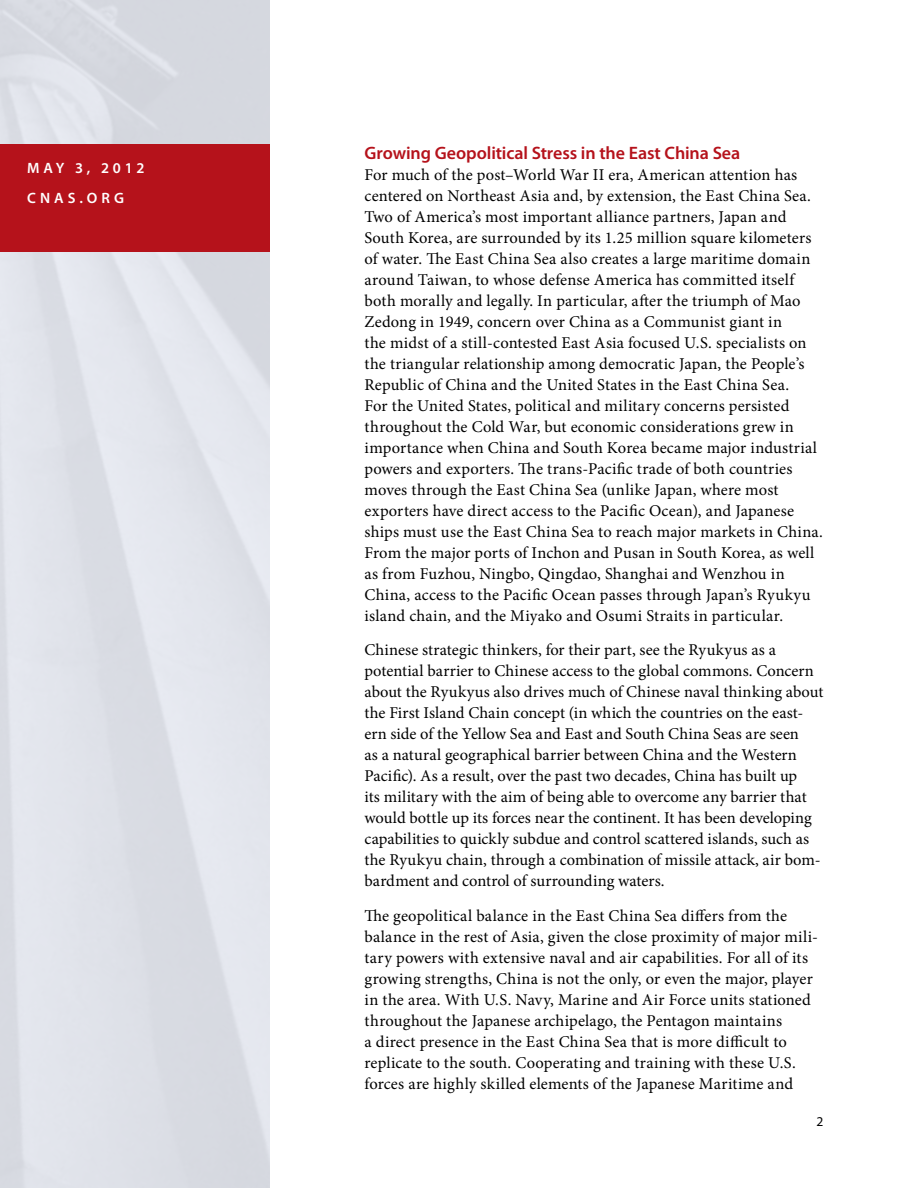
<style>
.page{position:relative;width:918px;height:1188px;background:#fff}
.page>*{position:absolute;margin:0;border:0;box-sizing:border-box;transform-origin:0 0}
.t1{font:600 18px "Myriad Pro";letter-spacing:-.005em;color:#b5121b}
.t2{font:16.5px/21px "Minion Pro";letter-spacing:.01em;color:#000}
.t3{font:600 15px/30px "Myriad Pro";letter-spacing:.27em;color:#fff}
.t4{font:13.5px "Myriad Pro";color:#000}
</style>
<div class="page">
<img style="left:0;top:0;width:270px;height:1188px">
<div style="left:0;top:144px;width:270px;height:107px;background:#b5121b"></div>
<p class="t3" style="left:27px;top:153px;width:119px">May 3, 2012 cna s.org</p>
<p class="t1" style="left:364px;top:141px;width:377px">Growing Geopolitical Stress in the East China Sea</p>
<p class="t2" style="left:364px;top:164px;width:460px">For much of the post–World War II era, American attention has centered on Northeast Asia and, by extension, the East China Sea.<br>Two of America’s most important alliance partners, Japan and South Korea, are surrounded by its 1.25 million square kilometers of water. The East China Sea also creates a large maritime domain around Taiwan, to whose defense America has committed itself both morally and legally. In particular, after the triumph of Mao Zedong in 1949, concern over China as a Communist giant in<br>the midst of a still-contested East Asia focused U.S. specialists on the triangular relationship among democratic Japan, the People’s Republic of China and the United States in the East China Sea.<br>For the United States, political and military concerns persisted throughout the Cold War, but economic considerations grew in importance when China and South Korea became major industrial powers and exporters. The trans-Pacific trade of both countries moves through the East China Sea (unlike Japan, where most exporters have direct access to the Pacific Ocean), and Japanese ships must use the East China Sea to reach major markets in China.<br>From the major ports of Inchon and Pusan in South Korea, as well as from Fuzhou, Ningbo, Qingdao, Shanghai and Wenzhou in China, access to the Pacific Ocean passes through Japan’s Ryukyu island chain, and the Miyako and Osumi Straits in particular.</p>
<p class="t2" style="left:364px;top:640px;width:460px">Chinese strategic thinkers, for their part, see the Ryukyus as a potential barrier to Chinese access to the global commons. Concern about the Ryukyus also drives much of Chinese naval thinking about the First Island Chain concept (in which the countries on the east&shy;ern side of the Yellow Sea and East and South China Seas are seen<br>as a natural geographical barrier between China and the Western Pacific). As a result, over the past two decades, China has built up<br>its military with the aim of being able to overcome any barrier that would bottle up its forces near the continent. It has been developing capabilities to quickly subdue and control scattered islands, such as the Ryukyu chain, through a combination of missile attack, air bom&shy;bardment and control of surrounding waters.</p>
<p class="t2" style="left:364px;top:905px;width:455px">The geopolitical balance in the East China Sea differs from the balance in the rest of Asia, given the close proximity of major mili&shy;tary powers with extensive naval and air capabilities. For all of its growing strengths, China is not the only, or even the major, player in the area. With U.S. Navy, Marine and Air Force units stationed throughout the Japanese archipelago, the Pentagon maintains<br>a direct presence in the East China Sea that is more difficult to replicate to the south. Cooperating and training with these U.S. forces are highly skilled elements of the Japanese Maritime and</p>
<p class="t4" style="left:817px;top:1113px;width:8px">2</p>
</div>
